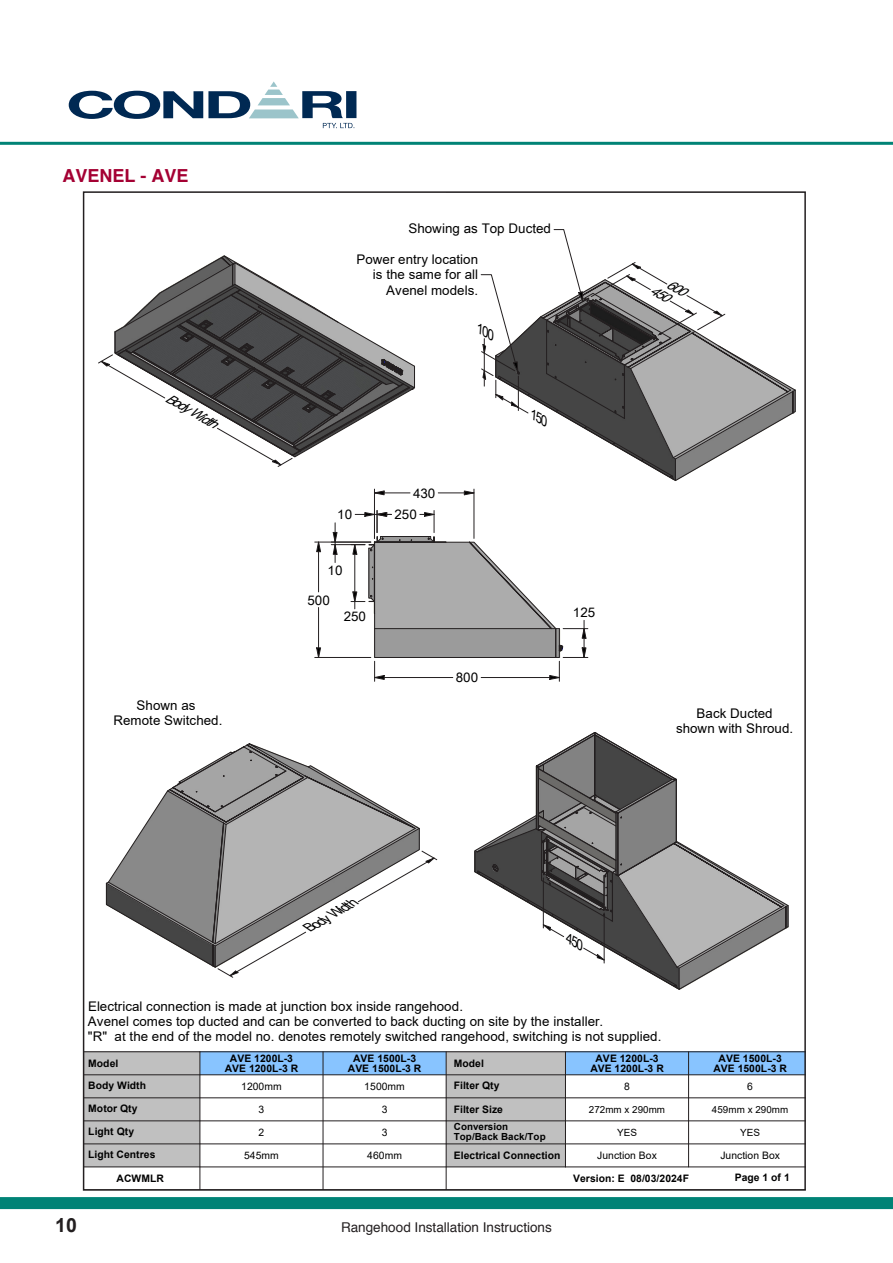
<style>
.page{position:relative;width:893px;height:1263px;background:#fff}
.page>*{position:absolute;margin:0;border:0;box-sizing:border-box;transform-origin:0 0}
.t1{font:700 19.5px "Arial";color:#231f20}
.t2{font:700 18px "Helvetica";color:#a40133}
.t3{font:13.5px "Helvetica";color:#231f20}
.t4{font:italic 13.35px "Arial Unicode MS";color:#000}
.t5{font:13.2px/15.1px "Arial";color:#000;text-align:center}
.t6{font:13.2px "Arial Unicode MS";color:#000}
.t7{font:700 10.35px/10.6px "Arial";letter-spacing:.005em;color:#000;text-align:center}
.t8{font:10.35px "Arial";letter-spacing:.005em;color:#000}
.t9{font:9.9px "Arial";color:#000}
.t10{font:700 9.75px/10.6px "Arial";letter-spacing:.005em;color:#000}
.t11{font:9.75px "Arial";letter-spacing:.005em;color:#000}
</style>
<div class="page">
<div style="left:0;top:1197px;width:893px;height:12px;background:#008376"></div>
<hr style="left:0;top:142px;width:893px;height:3px;background:#008376">
<svg style="left:69px;top:81px;width:286px;height:47px"></svg>
<div style="left:346px;top:91px;width:10px;height:27px;background:#002953"></div>
<svg style="left:86px;top:1051px;width:717px;height:137px"></svg>
<svg style="left:98px;top:255px;width:317px;height:212px"></svg>
<svg style="left:333px;top:523px;width:4px;height:39px"></svg>
<hr style="left:331px;top:544px;width:34px;height:1px;background:#231f20">
<svg style="left:375px;top:490px;width:35px;height:5px"></svg>
<svg style="left:438px;top:490px;width:36px;height:5px"></svg>
<hr style="left:474px;top:489px;width:1px;height:49px;background:#231f20">
<hr style="left:374px;top:489px;width:1px;height:49px;background:#231f20">
<svg style="left:316px;top:647px;width:5px;height:10px"></svg>
<svg style="left:316px;top:541px;width:5px;height:11px"></svg>
<hr style="left:318px;top:607px;width:1px;height:41px;background:#231f20">
<hr style="left:318px;top:552px;width:1px;height:40px;background:#231f20">
<hr style="left:315px;top:657px;width:56px;height:1px;background:#231f20">
<hr style="left:315px;top:542px;width:56px;height:1px;background:#231f20">
<svg style="left:351px;top:510px;width:237px;height:171px"></svg>
<svg style="left:106px;top:743px;width:331px;height:235px"></svg>
<svg style="left:480px;top:229px;width:316px;height:252px"></svg>
<svg style="left:474px;top:732px;width:314px;height:258px"></svg>
<p class="t2" style="left:63px;top:164px;width:128px">AVENEL - AVE</p>
<p class="t4" style="left:172px;top:388px;width:59px;rotate:30deg">Body Width</p>
<p class="t5" style="left:113px;top:697px;width:111px">Shown as<br>Remote Switched.</p>
<p class="t6" style="left:408px;top:219px;width:144px">Showing as Top Ducted</p>
<p class="t5" style="left:356px;top:252px;width:123px;text-align:right">Power entry location is the same for all<br>Avenel models.</p>
<p class="t6" style="left:337px;top:505px;width:16px">10</p>
<p class="t6" style="left:328px;top:561px;width:16px">10</p>
<p class="t6" style="left:307px;top:590px;width:24px">500</p>
<p class="t6" style="left:344px;top:607px;width:24px">250</p>
<p class="t6" style="left:413px;top:483px;width:24px">430</p>
<p class="t6" style="left:394px;top:505px;width:24px">250</p>
<p class="t6" style="left:456px;top:668px;width:24px">800</p>
<p class="t6" style="left:573px;top:603px;width:24px">125</p>
<p class="t5" style="left:676px;top:705px;width:119px">Back Ducted shown with Shroud.</p>
<p class="t4" style="left:303px;top:920px;width:59px;rotate:-30deg">Body Width</p>
<p class="t5" style="left:88px;top:998px;width:575px;text-align:left">Electrical connection is made at junction box inside rangehood.<br>Avenel comes top ducted and can be converted to back ducting on site by the installer.<br>"R" at the end of the model no. denotes remotely switched rangehood, switching is not supplied.</p>
<p class="t7" style="left:88px;top:1058px;width:32px">Model</p>
<p class="t7" style="left:88px;top:1080px;width:59px">Body Width</p>
<p class="t7" style="left:88px;top:1103px;width:51px">Motor Qty</p>
<p class="t7" style="left:88px;top:1126px;width:47px">Light Qty</p>
<p class="t7" style="left:88px;top:1149px;width:69px">Light Centres</p>
<p class="t7" style="left:225px;top:1053px;width:75px">AVE 1200L-3<br>AVE 1200L-3 R</p>
<p class="t8" style="left:241px;top:1079px;width:42px">1200mm</p>
<p class="t8" style="left:259px;top:1102px;width:7px">3</p>
<p class="t8" style="left:259px;top:1125px;width:7px">2</p>
<p class="t8" style="left:244px;top:1148px;width:36px">545mm</p>
<p class="t7" style="left:348px;top:1053px;width:75px">AVE 1500L-3<br>AVE 1500L-3 R</p>
<p class="t8" style="left:364px;top:1079px;width:42px">1500mm</p>
<p class="t8" style="left:382px;top:1102px;width:7px">3</p>
<p class="t8" style="left:382px;top:1125px;width:7px">3</p>
<p class="t8" style="left:367px;top:1148px;width:36px">460mm</p>
<p class="t7" style="left:454px;top:1052px;width:47px;line-height:22px;text-align:left">Model<br>Filter Qty</p>
<p class="t7" style="left:454px;top:1104px;width:51px">Filter Size</p>
<p class="t10" style="left:454px;top:1121px;width:93px">Conversion<br>Top/Back Back/Top</p>
<p class="t7" style="left:454px;top:1150px;width:108px">Electrical Connection</p>
<p class="t7" style="left:590px;top:1053px;width:75px">AVE 1200L-3<br>AVE 1200L-3 R</p>
<p class="t8" style="left:624px;top:1079px;width:7px">8</p>
<p class="t11" style="left:589px;top:1103px;width:78px">272mm x 290mm</p>
<p class="t9" style="left:617px;top:1126px;width:21px">YES</p>
<p class="t8" style="left:597px;top:1148px;width:61px">Junction Box</p>
<p class="t7" style="left:713px;top:1053px;width:75px">AVE 1500L-3<br>AVE 1500L-3 R</p>
<p class="t8" style="left:747px;top:1079px;width:7px">6</p>
<p class="t11" style="left:712px;top:1103px;width:78px">459mm x 290mm</p>
<p class="t9" style="left:740px;top:1126px;width:21px">YES</p>
<p class="t8" style="left:720px;top:1148px;width:61px">Junction Box</p>
<p class="t7" style="left:117px;top:1173px;width:49px">ACWMLR</p>
<h1 class="t1" style="left:55px;top:1211px;width:23px">10</h1>
<p class="t3" style="left:341px;top:1217px;width:212px">Rangehood Installation Instructions</p>
<p class="t7" style="left:573px;top:1173px;width:117px">Version: E 08/03/2024F</p>
<p class="t7" style="left:735px;top:1172px;width:57px">Page 1 of 1</p>
</div>
